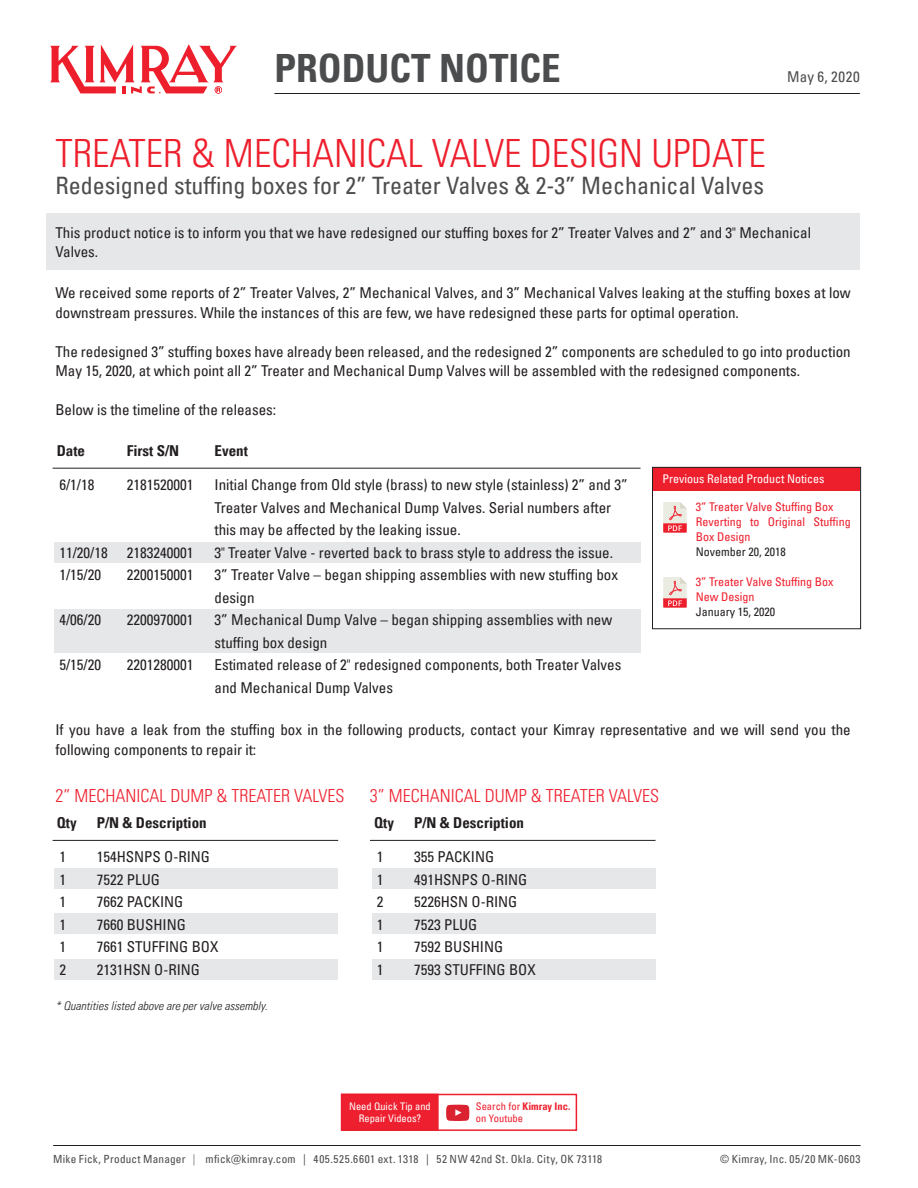
<style>
.page{position:relative;width:918px;height:1188px;background:#fff}
.page>*{position:absolute;margin:0;border:0;box-sizing:border-box;transform-origin:0 0}
.t1{font:300 condensed 39px "Univers LT Pro";color:#ee1f2d}
.t2{font:700 condensed 39px "Univers LT Pro";color:#4b4c4d}
.t3{font:condensed 24px "Univers LT Pro";color:#4d4d4f}
.t4{font:300 condensed 18px "Univers LT Pro";color:#ee1f2d}
.t5{font:condensed 15px/22.5px "Univers LT Pro";color:#231f20}
.t6{font:700 condensed 15px "Univers LT Pro";color:#231f20}
.t7{font:condensed 15px "Univers LT Pro";letter-spacing:.05em;color:#4b4c4d}
.t8{font:condensed 12px/15px "Univers LT Pro";color:#ee1f2d}
.t9{font:italic 300 condensed 12px "Univers LT Pro";color:#231f20}
.t10{font:condensed 12px "Univers LT Pro";color:#231f20}
.t11{font:condensed 12px "Univers LT Pro";color:#fff}
.t12{font:condensed 11.25px "Univers LT Pro";letter-spacing:.03em;color:#4b4c4d}
.t13{font:condensed 10.5px/11.9px "Univers LT Pro";color:#ee1f2d}
.t14{font:condensed 10.5px/11.7px "Univers LT Pro";color:#fff;text-align:center}
.s1{font-weight:700}
.s2{font-weight:300}
</style>
<div class="page">
<hr style="left:274px;top:93px;width:586px;height:1px;background:#231f20">
<svg style="left:50px;top:44px;width:187px;height:50px"></svg>
<div style="left:46px;top:213px;width:814px;height:57px;background:#e6e7e9"></div>
<hr style="left:53px;top:1145px;width:808px;height:1px;background:#231f20">
<div style="left:341px;top:1094px;width:236px;height:37px;border:2px solid #ee202f"></div>
<div style="left:341px;top:1094px;width:98px;height:37px;background:#ee202f"></div>
<svg style="left:446px;top:1105px;width:23px;height:16px"></svg>
<div style="left:54px;top:542px;width:587px;height:21px;background:#e6e7e9"></div>
<div style="left:54px;top:610px;width:587px;height:43px;background:#e6e7e9"></div>
<hr style="left:53px;top:468px;width:588px;height:1px;background:#231f20">
<div style="left:54px;top:868px;width:284px;height:20px;background:#e6e7e9"></div>
<div style="left:54px;top:913px;width:284px;height:20px;background:#e6e7e9"></div>
<div style="left:54px;top:959px;width:284px;height:21px;background:#e6e7e9"></div>
<div style="left:652px;top:467px;width:208px;height:24px;background:#ee1f2d"></div>
<hr style="left:53px;top:840px;width:285px;height:1px;background:#231f20">
<div style="left:372px;top:868px;width:284px;height:20px;background:#e6e7e9"></div>
<div style="left:372px;top:913px;width:284px;height:20px;background:#e6e7e9"></div>
<div style="left:372px;top:959px;width:284px;height:21px;background:#e6e7e9"></div>
<hr style="left:370px;top:840px;width:286px;height:1px;background:#231f20">
<div style="left:652px;top:467px;width:209px;height:162px;border:1px solid #231f20"></div>
<svg style="left:663px;top:502px;width:24px;height:31px"></svg>
<svg style="left:663px;top:577px;width:24px;height:31px"></svg>
<h1 class="t2" style="left:274px;top:44px;width:288px">PRODUCT NOTICE</h1>
<h1 class="t1" style="left:55px;top:127px;width:712px">TREATER &amp; MECHANICAL VALVE DESIGN UPDATE</h1>
<h2 class="t3" style="left:55px;top:170px;width:710px">Redesigned stuffing boxes for 2” Treater Valves &amp; 2-3” Mechanical Valves</h2>
<p class="t7" style="left:787px;top:67px;width:74px">May 6, 2020</p>
<p class="t5" style="left:55px;top:222px;width:757px;line-height:19.5px">This product notice is to inform you that we have redesigned our stuffing boxes for 2” Treater Valves and 2” and 3" Mechanical<br>Valves.</p>
<p class="t5" style="left:55px;top:283px;width:797px;line-height:19.5px">We received some reports of 2” Treater Valves, 2” Mechanical Valves, and 3” Mechanical Valves leaking at the stuffing boxes at low downstream pressures. While the instances of this are few, we have redesigned these parts for optimal operation.</p>
<p class="t5" style="left:55px;top:341px;width:797px;line-height:19.5px">The redesigned 3” stuffing boxes have already been released, and the redesigned 2” components are scheduled to go into production<br>May 15, 2020, at which point all 2” Treater and Mechanical Dump Valves will be assembled with the redesigned components.</p>
<p class="t5" style="left:55px;top:398px;width:222px">Below is the timeline of the releases:</p>
<p class="t6" style="left:57px;top:441px;width:30px">Date</p>
<p class="t6" style="left:127px;top:441px;width:54px">First S/N</p>
<p class="t6" style="left:215px;top:441px;width:35px">Event</p>
<p class="t5" style="left:59px;top:473px;width:36px">6/1/18</p>
<p class="t5" style="left:127px;top:473px;width:68px">2181520001</p>
<p class="t5" style="left:59px;top:541px;width:50px">11/20/18<br>1/15/20</p>
<p class="t5" style="left:59px;top:608px;width:43px">4/06/20</p>
<p class="t5" style="left:59px;top:653px;width:43px">5/15/20</p>
<p class="t5" style="left:127px;top:541px;width:68px">2183240001<br>2200150001</p>
<p class="t5" style="left:127px;top:608px;width:68px">2200970001</p>
<p class="t5" style="left:127px;top:653px;width:68px">2201280001</p>
<p class="t5" style="left:215px;top:473px;width:415px">Initial Change from Old style (brass) to new style (stainless) 2” and 3” Treater Valves and Mechanical Dump Valves. Serial numbers after this may be affected by the leaking issue.<br>3" Treater Valve - reverted back to brass style to address the issue.<br>3” Treater Valve – began shipping assemblies with new stuffing box design<br>3” Mechanical Dump Valve – began shipping assemblies with new stuffing box design<br>Estimated release of 2" redesigned components, both Treater Valves and Mechanical Dump Valves</p>
<p class="t11" style="left:662px;top:471px;width:163px">Previous Related Product Notices</p>
<p class="t8" style="left:696px;top:499px;width:156px">3” Treater Valve Stuffing Box<br>Reverting to Original Stuffing<br>Box Design</p>
<p class="t10" style="left:696px;top:544px;width:91px">November 20, 2018</p>
<p class="t8" style="left:696px;top:574px;width:139px">3” Treater Valve Stuffing Box<br>New Design</p>
<p class="t10" style="left:696px;top:604px;width:81px">January 15, 2020</p>
<p class="t5" style="left:55px;top:720px;width:797px;line-height:19.5px">If you have a leak from the stuffing box in the following products, contact your Kimray representative and we will send you the following components to repair it:</p>
<p class="t4" style="left:55px;top:783px;width:291px">2” MECHANICAL DUMP &amp; TREATER VALVES</p>
<p class="t4" style="left:370px;top:783px;width:291px">3” MECHANICAL DUMP &amp; TREATER VALVES</p>
<p class="t6" style="left:57px;top:813px;width:21px">Qty</p>
<p class="t6" style="left:97px;top:813px;width:112px">P/N &amp; Description</p>
<p class="t5" style="left:59px;top:845px;width:8px;text-align:justify">1<br>1<br>1<br>1<br>1<br>2</p>
<p class="t5" style="left:97px;top:845px;width:123px">154HSNPS O-RING<br>7522 PLUG<br>7662 PACKING<br>7660 BUSHING<br>7661 STUFFING BOX<br>2131HSN O-RING</p>
<p class="t9" style="left:55px;top:998px;width:213px">* Quantities listed above are per valve assembly.</p>
<p class="t6" style="left:374px;top:813px;width:21px">Qty</p>
<p class="t6" style="left:414px;top:813px;width:112px">P/N &amp; Description</p>
<p class="t5" style="left:377px;top:845px;width:8px;text-align:justify">1<br>1<br>2<br>1<br>1<br>1</p>
<p class="t5" style="left:414px;top:845px;width:123px">355 PACKING<br>491HSNPS O-RING<br>5226HSN O-RING<br>7523 PLUG<br>7592 BUSHING<br>7593 STUFFING BOX</p>
<p class="t14" style="left:349px;top:1100px;width:83px">Need Quick Tip and<br>Repair Videos?</p>
<p class="t13" style="left:476px;top:1100px;width:96px">Search for <span class="s1">Kimray Inc. </span>on Youtube</p>
<p class="t12" style="left:53px;top:1152px;width:551px">Mike Fick, Product Manager <span class="s2">|</span> mfick@kimray.com | 405.525.6601 ext. 1318 | 52 NW 42nd St. Okla. City, OK 73118</p>
<p class="t12" style="left:720px;top:1152px;width:142px">© Kimray, Inc. 05/20 MK-0603</p>
</div>
